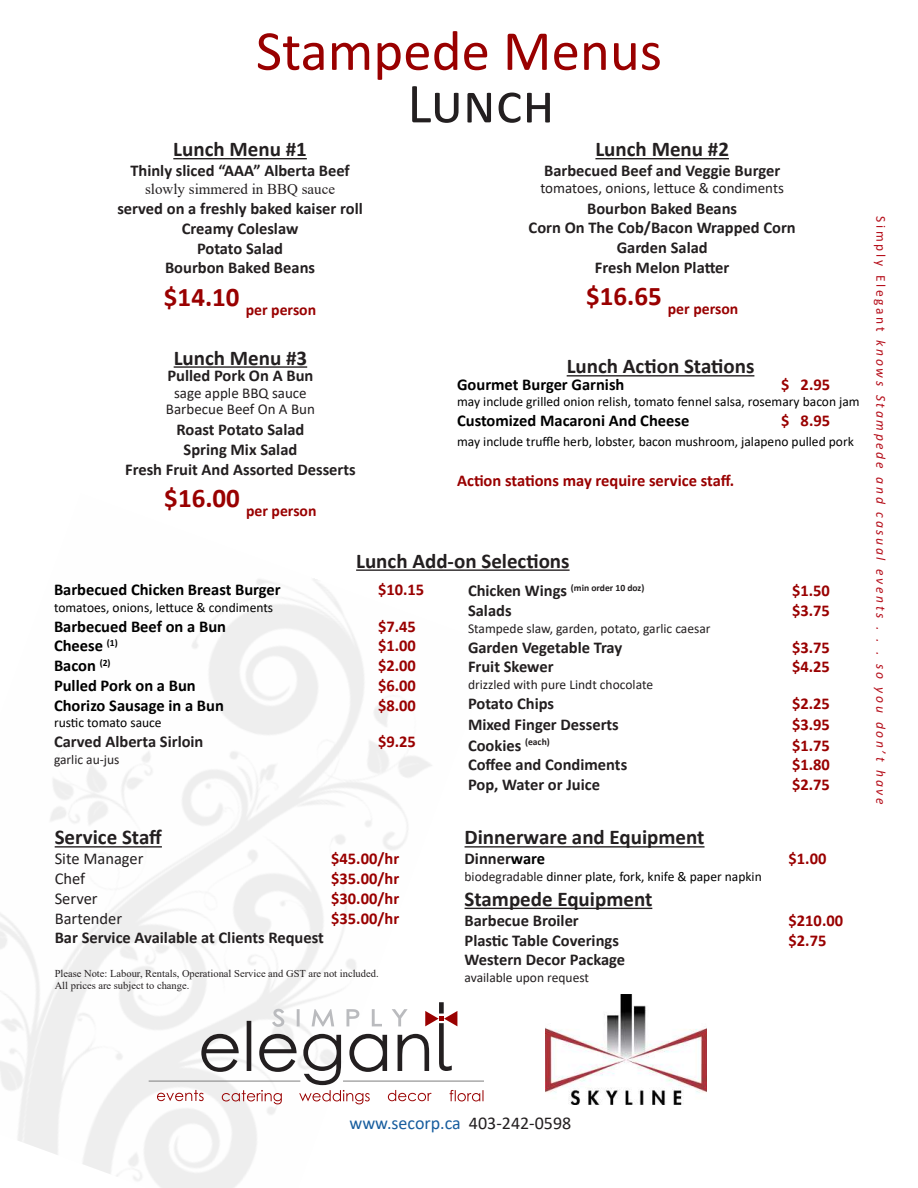
<style>
.page{position:relative;width:918px;height:1188px;background:#fff}
.page>*{position:absolute;margin:0;border:0;box-sizing:border-box;transform-origin:0 0}
.t1{font:57px "Calibri";color:#900}
.t2{font:57px "Calibri";color:#231f20}
.t3{font:700 21px "Calibri";color:#231f20}
.t4{font:18px "Calibri";color:#175d9e}
.t5{font:700 16.5px/19.8px "Calibri";color:#231f20;text-align:center}
.t6{font:700 16.5px "Calibri";color:#900}
.t7{font:700 16.5px "Calibri";color:#000}
.t8{font:16.5px "Calibri";color:#231f20}
.t9{font:700 15.75px "Calibri";color:#900}
.t10{font:15px/16.5px "Calibri";color:#231f20;text-align:center}
.t11{font:15px "Times New Roman";color:#231f20}
.t12{font:13.5px "Calibri";color:#000}
.t13{font:13.5px "Calibri";color:#231f20}
.t14{font:italic 13.5px "Calibri";letter-spacing:.2em;color:#b50e1a}
.t15{font:10.5px/12.6px "Times New Roman";color:#231f20}
.t16{font:700 9.6px "Calibri";color:#231f20}
.s1{font-size:16.5px}
.s2{color:#000}
.s3{color:#231f20}
.s4{font-style:normal}
</style>
<div class="page">
<hr style="left:149px;top:1081px;width:151px;height:1px;background:#7f7f7f">
<svg style="left:157px;top:1002px;width:326px;height:102px"></svg>
<img style="left:545px;top:995px;width:162px;height:109px">
<hr style="left:595px;top:158px;width:134px;height:1px;background:#231f20">
<hr style="left:567px;top:375px;width:187px;height:2px;background:#231f20">
<hr style="left:55px;top:846px;width:107px;height:2px;background:#231f20">
<hr style="left:465px;top:846px;width:240px;height:2px;background:#231f20">
<hr style="left:465px;top:908px;width:187px;height:1px;background:#231f20">
<hr style="left:174px;top:366px;width:133px;height:2px;background:#231f20">
<hr style="left:173px;top:158px;width:134px;height:1px;background:#231f20">
<hr style="left:356px;top:569px;width:214px;height:2px;background:#231f20">
<h1 class="t1" style="left:256px;top:11px;width:408px">Stampede Menus</h1>
<p class="t3" style="left:173px;top:135px;width:135px">Lunch Menu #1</p>
<p class="t5" style="left:130px;top:161px;width:221px">Thinly sliced “AAA” Alberta Beef</p>
<p class="t11" style="left:145px;top:179px;width:191px">slowly simmered in BBQ sauce</p>
<p class="t5" style="left:117px;top:198px;width:247px">served on a freshly baked kaiser roll<br>Creamy Coleslaw<br>Potato Salad<br>Bourbon Baked Beans</p>
<p class="t9" style="left:164px;top:298px;width:154px"><sup>$14.10</sup> per person</p>
<p class="t3" style="left:174px;top:343px;width:135px">Lunch Menu #3</p>
<p class="t5" style="left:167px;top:366px;width:147px">Pulled Pork On A Bun</p>
<p class="t10" style="left:166px;top:384px;width:151px">sage apple BBQ sauce<br>Barbecue Beef On A Bun</p>
<p class="t5" style="left:125px;top:420px;width:232px">Roast Potato Salad<br>Spring Mix Salad<br>Fresh Fruit And Assorted Desserts</p>
<p class="t9" style="left:164px;top:500px;width:154px"><sup>$16.00</sup> per person</p>
<h1 class="t2" style="left:407px;top:64px;width:149px">Lunch</h1>
<p class="t3" style="left:595px;top:135px;width:135px">Lunch Menu #2</p>
<p class="t5" style="left:544px;top:161px;width:238px">Barbecued Beef and Veggie Burger</p>
<p class="t10" style="left:540px;top:179px;width:245px">tomatoes, onions, lettuce &amp; condiments</p>
<p class="t5" style="left:529px;top:198px;width:269px">Bourbon Baked Beans<br>Corn On The Cob/Bacon Wrapped Corn<br>Garden Salad<br>Fresh Melon Platter</p>
<p class="t9" style="left:586px;top:298px;width:154px"><sup>$16.65</sup> per person</p>
<p class="t3" style="left:567px;top:352px;width:189px">Lunch Action Stations</p>
<p class="t7" style="left:457px;top:373px;width:169px">Gourmet Burger Garnish</p>
<p class="t6" style="left:781px;top:373px;width:51px">$ 2.95</p>
<p class="t12" style="left:457px;top:393px;width:404px">may include grilled onion relish, tomato fennel salsa, rosemary bacon jam</p>
<p class="t7" style="left:457px;top:409px;width:234px">Customized Macaroni And Cheese</p>
<p class="t6" style="left:781px;top:409px;width:51px">$ 8.95</p>
<p class="t12" style="left:457px;top:432px;width:398px">may include truffle herb, lobster, bacon mushroom, jalapeno pulled pork</p>
<p class="t6" style="left:457px;top:469px;width:279px">Action stations may require service staff.</p>
<p class="t3" style="left:356px;top:546px;width:215px">Lunch Add-on Selections</p>
<p class="t7" style="left:54px;top:578px;width:228px">Barbecued Chicken Breast Burger</p>
<p class="t6" style="left:378px;top:578px;width:48px">$10.15</p>
<p class="t12" style="left:54px;top:598px;width:221px">tomatoes, onions, lettuce &amp; condiments</p>
<p class="t7" style="left:54px;top:615px;width:174px">Barbecued Beef on a Bun</p>
<p class="t6" style="left:378px;top:615px;width:39px">$7.45</p>
<p class="t7" style="left:54px;top:634px;width:65px">Cheese <sup>(1)</sup></p>
<p class="t6" style="left:378px;top:634px;width:39px">$1.00</p>
<p class="t7" style="left:54px;top:654px;width:58px">Bacon <sup>(2)</sup></p>
<p class="t6" style="left:378px;top:654px;width:39px">$2.00</p>
<p class="t7" style="left:54px;top:674px;width:143px">Pulled Pork on a Bun</p>
<p class="t6" style="left:378px;top:674px;width:39px">$6.00</p>
<p class="t7" style="left:54px;top:694px;width:171px">Chorizo Sausage in a Bun</p>
<p class="t6" style="left:378px;top:694px;width:39px">$8.00</p>
<p class="t12" style="left:54px;top:714px;width:109px">rustic tomato sauce</p>
<p class="t5" style="left:54px;top:732px;width:151px">Carved Alberta Sirloin</p>
<p class="t6" style="left:378px;top:730px;width:39px">$9.25</p>
<p class="t13" style="left:54px;top:750px;width:67px">garlic au-jus</p>
<p class="t3" style="left:55px;top:823px;width:109px">Service Staff</p>
<p class="t8" style="left:55px;top:847px;width:90px">Site Manager</p>
<p class="t6" style="left:331px;top:847px;width:70px">$45.00/hr</p>
<p class="t8" style="left:55px;top:867px;width:32px">Chef</p>
<p class="t6" style="left:331px;top:867px;width:70px">$35.00/hr</p>
<p class="t8" style="left:55px;top:887px;width:44px">Server</p>
<p class="t6" style="left:331px;top:887px;width:70px">$30.00/hr</p>
<p class="t8" style="left:55px;top:907px;width:69px">Bartender</p>
<p class="t6" style="left:331px;top:907px;width:70px">$35.00/hr</p>
<p class="t5" style="left:55px;top:928px;width:271px">Bar Service Available at Clients Request</p>
<p class="t15" style="left:55px;top:967px;width:325px">Please Note: Labour, Rentals, Operational Service and GST are not included.<br>All prices are subject to change.</p>
<p class="t16" style="left:468px;top:581px;width:178px"><span class="s1">Chicken Wings</span> (min order 10 doz)</p>
<p class="t6" style="left:792px;top:579px;width:39px">$1.50</p>
<p class="t5" style="left:468px;top:601px;width:45px">Salads</p>
<p class="t6" style="left:792px;top:599px;width:39px">$3.75</p>
<p class="t13" style="left:468px;top:619px;width:244px">Stampede slaw, garden, potato, garlic caesar</p>
<p class="t5" style="left:468px;top:637px;width:156px">Garden Vegetable Tray</p>
<p class="t6" style="left:792px;top:635px;width:39px">$3.75</p>
<p class="t5" style="left:468px;top:657px;width:87px">Fruit Skewer</p>
<p class="t6" style="left:792px;top:655px;width:39px">$4.25</p>
<p class="t13" style="left:468px;top:675px;width:187px">drizzled with pure Lindt chocolate</p>
<p class="t5" style="left:468px;top:693px;width:88px">Potato Chips</p>
<p class="t6" style="left:792px;top:692px;width:39px">$2.25</p>
<p class="t5" style="left:468px;top:714px;width:152px">Mixed Finger Desserts</p>
<p class="t6" style="left:792px;top:713px;width:39px">$3.95</p>
<p class="t5" style="left:468px;top:735px;width:83px">Cookies <sup>(each)</sup></p>
<p class="t6" style="left:792px;top:734px;width:39px">$1.75</p>
<p class="t5" style="left:468px;top:755px;width:161px">Coffee and Condiments</p>
<p class="t6" style="left:792px;top:753px;width:39px">$1.80</p>
<p class="t5" style="left:468px;top:775px;width:134px">Pop, Water or Juice</p>
<p class="t6" style="left:792px;top:773px;width:39px">$2.75</p>
<p class="t3" style="left:465px;top:823px;width:241px">Dinnerware and Equipment</p>
<p class="t5" style="left:465px;top:849px;width:82px">Dinner<span class="s2">ware</span></p>
<p class="t6" style="left:789px;top:847px;width:39px">$1.00</p>
<p class="t12" style="left:465px;top:867px;width:299px"><span class="s3">biodegradable</span> dinner plate, fork, knife &amp; paper napkin</p>
<p class="t3" style="left:465px;top:884px;width:189px">Stampede Equipment</p>
<p class="t5" style="left:465px;top:910px;width:116px">Barbecue Broiler</p>
<p class="t6" style="left:789px;top:909px;width:56px">$210.00</p>
<p class="t5" style="left:465px;top:930px;width:156px">Plastic Table Coverings</p>
<p class="t6" style="left:789px;top:928px;width:39px">$2.75</p>
<p class="t5" style="left:465px;top:950px;width:162px">Western Decor Package</p>
<p class="t13" style="left:465px;top:968px;width:126px">available upon request</p>
<p class="t14" style="left:890px;top:216px;width:590px;rotate:90deg"><span class="s4">Simply Elegant</span> knows Stampede and casual events . . . so you don’t have</p>
<p class="t4" style="left:349px;top:1110px;width:223px">www.secorp.ca <span class="s3">403-242-0598</span></p>
</div>
